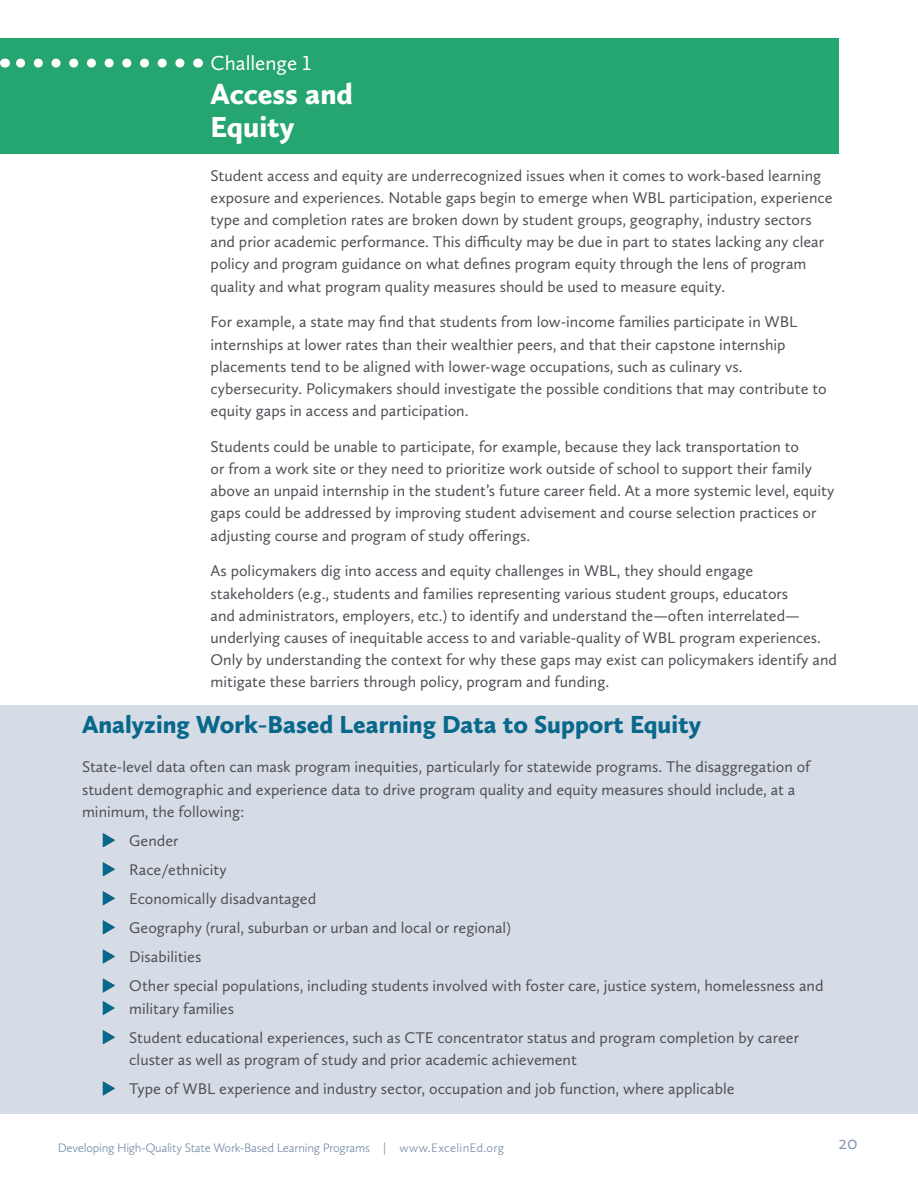
<style>
.page{position:relative;width:918px;height:1188px;background:#fff}
.page>*{position:absolute;margin:0;border:0;box-sizing:border-box;transform-origin:0 0}
.t1{font:900 30px/32.7px "Calluna Sans";color:#fff}
.t2{font:900 25.5px "Calluna Sans";color:#08688c}
.t3{font:21px "Calluna Sans";color:#fff}
.t4{font:300 19.5px "Calluna Sans";color:#798faa}
.t5{font:16.05px/22.2px "Calluna Sans";color:#504f56}
.t6{font:300 12.75px "Calluna Sans";letter-spacing:-.02em;color:#798faa}
</style>
<div class="page">
<div style="left:0;top:705px;width:918px;height:409px;background:#d5dce5"></div>
<svg style="left:103px;top:1001px;width:12px;height:14px"></svg>
<div style="left:0;top:38px;width:838px;height:116px;background:#25a570"></div>
<svg style="left:16px;top:59px;width:164px;height:9px"></svg>
<svg style="left:103px;top:833px;width:12px;height:14px"></svg>
<svg style="left:103px;top:862px;width:12px;height:14px"></svg>
<svg style="left:103px;top:891px;width:12px;height:15px"></svg>
<svg style="left:103px;top:920px;width:12px;height:15px"></svg>
<svg style="left:103px;top:949px;width:12px;height:15px"></svg>
<svg style="left:103px;top:978px;width:12px;height:15px"></svg>
<svg style="left:103px;top:1030px;width:12px;height:14px"></svg>
<svg style="left:103px;top:1081px;width:12px;height:15px"></svg>
<h3 class="t3" style="left:211px;top:50px;width:102px">Challenge 1</h3>
<h1 class="t1" style="left:211px;top:77px;width:144px">Access and<br>Equity</h1>
<p class="t5" style="left:211px;top:164px;width:623px">Student access and equity are underrecognized issues when it comes to work-based learning exposure and experiences. Notable gaps begin to emerge when WBL participation, experience type and completion rates are broken down by student groups, geography, industry sectors and prior academic performance. This difficulty may be due in part to states lacking any clear policy and program guidance on what defines program equity through the lens of program quality and what program quality measures should be used to measure equity.</p>
<p class="t5" style="left:211px;top:311px;width:618px">For example, a state may find that students from low-income families participate in WBL internships at lower rates than their wealthier peers, and that their capstone internship placements tend to be aligned with lower-wage occupations, such as culinary vs. cybersecurity. Policymakers should investigate the possible conditions that may contribute to equity gaps in access and participation.</p>
<p class="t5" style="left:211px;top:435px;width:625px">Students could be unable to participate, for example, because they lack transportation to<br>or from a work site or they need to prioritize work outside of school to support their family above an unpaid internship in the student’s future career field. At a more systemic level, equity gaps could be addressed by improving student advisement and course selection practices or adjusting course and program of study offerings.</p>
<p class="t5" style="left:211px;top:560px;width:628px">As policymakers dig into access and equity challenges in WBL, they should engage stakeholders (e.g., students and families representing various student groups, educators<br>and administrators, employers, etc.) to identify and understand the—often interrelated— underlying causes of inequitable access to and variable-quality of WBL program experiences.<br>Only by understanding the context for why these gaps may exist can policymakers identify and mitigate these barriers through policy, program and funding.</p>
<h2 class="t2" style="left:82px;top:709px;width:621px">Analyzing Work-Based Learning Data to Support Equity</h2>
<p class="t5" style="left:82px;top:756px;width:730px">State-level data often can mask program inequities, particularly for statewide programs. The disaggregation of student demographic and experience data to drive program quality and equity measures should include, at a minimum, the following:</p>
<p class="t5" style="left:129px;top:826px;width:696px;line-height:29.1px">Gender<br>Race/ethnicity<br>Economically disadvantaged<br>Geography (rural, suburban or urban and local or regional)<br>Disabilities<br>Other special populations, including students involved with foster care, justice system, homelessness and</p>
<p class="t5" style="left:129px;top:994px;width:671px;line-height:29.1px">military families<br>Student educational experiences, such as CTE concentrator status and program completion by career</p>
<p class="t5" style="left:129px;top:1045px;width:607px;line-height:29.1px">cluster as well as program of study and prior academic achievement<br>Type of WBL experience and industry sector, occupation and job function, where applicable</p>
<p class="t6" style="left:58px;top:1140px;width:448px">Developing High-Quality State Work-Based Learning Programs | www.ExcelinEd.org</p>
<p class="t4" style="left:839px;top:1130px;width:21px">20</p>
</div>
